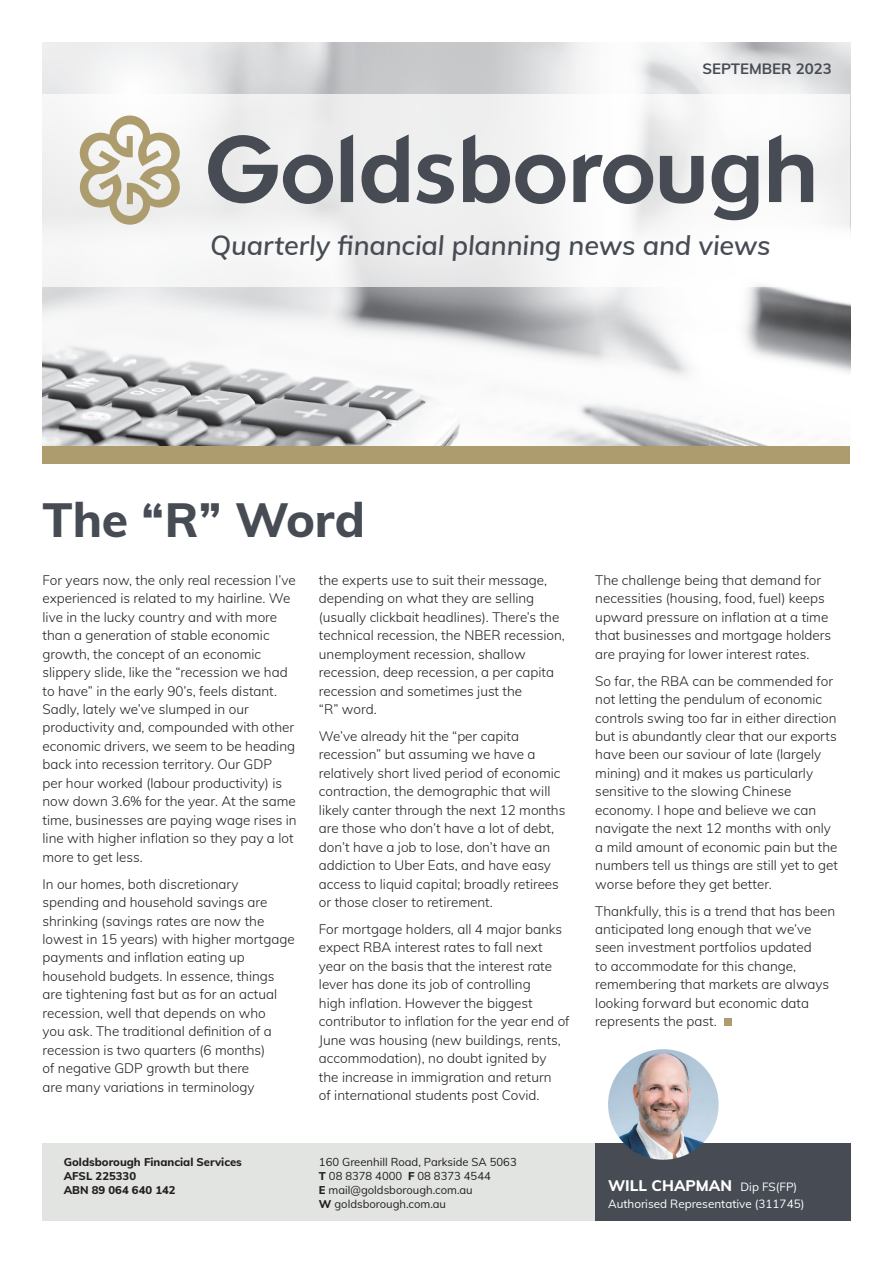
<style>
.page{position:relative;width:893px;height:1263px;background:#fff}
.page>*{position:absolute;margin:0;border:0;box-sizing:border-box;transform-origin:0 0}
.Heading_Style{font:800 48px "Muli";letter-spacing:-.005em;color:#464b54}
.Subhead_Style{font:italic 600 27px "Muli";letter-spacing:-.005em;color:#464b54}
.In-text_headling_Style{font:800 15.3px "Muli";color:#fff}
.In-text_headling_Style-2{font:700 15px "Muli";color:#464b54}
.Bodycopy_Style{font:300 13.5px/18.5px "Muli";color:#231f20}
.Bodycopy_Style-2{font:11.7px "Muli";color:#fff}
.Bodycopy_Style-3{font:11.25px/14px "Muli";color:#231f20}
.Bodycopy_Style-4{font:800 11.25px "Muli";color:#231f20}
.s1{font-weight:800}
.s2{font-weight:400;font-size:11.7px}
</style>
<div class="page">
<img style="left:43px;top:43px;width:807px;height:403px">
<svg style="left:43px;top:95px;width:807px;height:192px;fill:#f5f5f5"></svg>
<div style="left:43px;top:446px;width:807px;height:17px;background:#ad9d6e"></div>
<svg style="left:208px;top:135px;width:125px;height:69px"></svg>
<svg style="left:341px;top:134px;width:12px;height:68px"></svg>
<svg style="left:361px;top:134px;width:48px;height:69px;background:#97999e"></svg>
<svg style="left:416px;top:154px;width:38px;height:50px"></svg>
<svg style="left:463px;top:134px;width:102px;height:70px"></svg>
<svg style="left:573px;top:154px;width:80px;height:50px"></svg>
<svg style="left:660px;top:156px;width:44px;height:48px;background:#888b91"></svg>
<svg style="left:712px;top:155px;width:46px;height:65px"></svg>
<svg style="left:769px;top:135px;width:44px;height:67px"></svg>
<svg style="left:79px;top:116px;width:102px;height:109px"></svg>
<div style="left:43px;top:1143px;width:552px;height:77px;background:#e2e4e2"></div>
<div style="left:724px;top:1019px;width:7px;height:7px;background:#ad9d6e"></div>
<div style="left:595px;top:1143px;width:255px;height:77px;background:#464b54"></div>
<img style="left:608px;top:1049px;width:111px;height:111px;border-radius:55px">
<p class="In-text_headling_Style-2" style="left:702px;top:57px;width:131px">SEPTEMBER 2023</p>
<p class="Subhead_Style" style="left:210px;top:225px;width:562px">Quarterly financial planning news and views</p>
<p class="Heading_Style" style="left:43px;top:485px;width:324px">The “R” Word</p>
<p class="Bodycopy_Style" style="left:43px;top:570px;width:256px">For years now, the only real recession I’ve experienced is related to my hairline. We live in the lucky country and with more than a generation of stable economic growth, the concept of an economic slippery slide, like the “recession we had to have” in the early 90’s, feels distant.<br>Sadly, lately we’ve slumped in our productivity and, compounded with other economic drivers, we seem to be heading back into recession territory. Our GDP<br>per hour worked (labour productivity) is now down 3.6% for the year. At the same time, businesses are paying wage rises in line with higher inflation so they pay a lot more to get less.</p>
<p class="Bodycopy_Style" style="left:43px;top:874px;width:254px">In our homes, both discretionary spending and household savings are shrinking (savings rates are now the lowest in 15 years) with higher mortgage payments and inflation eating up household budgets. In essence, things are tightening fast but as for an actual recession, well that depends on who<br>you ask. The traditional definition of a recession is two quarters (6 months)<br>of negative GDP growth but there<br>are many variations in terminology</p>
<p class="Bodycopy_Style" style="left:319px;top:570px;width:247px">the experts use to suit their message, depending on what they are selling (usually clickbait headlines). There’s the technical recession, the NBER recession, unemployment recession, shallow recession, deep recession, a per capita recession and sometimes just the<br>“R” word.</p>
<p class="Bodycopy_Style" style="left:319px;top:726px;width:248px">We’ve already hit the “per capita recession” but assuming we have a relatively short lived period of economic contraction, the demographic that will likely canter through the next 12 months are those who don’t have a lot of debt, don’t have a job to lose, don’t have an addiction to Uber Eats, and have easy access to liquid capital; broadly retirees or those closer to retirement.</p>
<p class="Bodycopy_Style" style="left:319px;top:919px;width:252px">For mortgage holders, all 4 major banks expect RBA interest rates to fall next year on the basis that the interest rate lever has done its job of controlling<br>high inflation. However the biggest contributor to inflation for the year end of June was housing (new buildings, rents, accommodation), no doubt ignited by<br>the increase in immigration and return<br>of international students post Covid.</p>
<p class="Bodycopy_Style-4" style="left:64px;top:1153px;width:180px">Goldsborough Financial Services</p>
<p class="Bodycopy_Style-4" style="left:64px;top:1167px;width:74px">AFSL 225330</p>
<p class="Bodycopy_Style-4" style="left:64px;top:1181px;width:113px">ABN 89 064 640 142</p>
<p class="Bodycopy_Style-3" style="left:319px;top:1154px;width:199px">160 Greenhill Road, Parkside SA 5063<br><span class="s1">T</span> 08 8378 4000 <span class="s1">F</span> 08 8373 4544<br><span class="s1">E</span> mail@goldsborough.com.au<br><span class="s1">W</span> goldsborough.com.au</p>
<p class="Bodycopy_Style" style="left:595px;top:570px;width:237px">The challenge being that demand for necessities (housing, food, fuel) keeps upward pressure on inflation at a time that businesses and mortgage holders are praying for lower interest rates.</p>
<p class="Bodycopy_Style" style="left:595px;top:671px;width:244px">So far, the RBA can be commended for not letting the pendulum of economic controls swing too far in either direction but is abundantly clear that our exports have been our saviour of late (largely mining) and it makes us particularly sensitive to the slowing Chinese economy. I hope and believe we can navigate the next 12 months with only a mild amount of economic pain but the numbers tell us things are still yet to get worse before they get better.</p>
<p class="Bodycopy_Style" style="left:595px;top:901px;width:241px">Thankfully, this is a trend that has been anticipated long enough that we’ve seen investment portfolios updated<br>to accommodate for this change, remembering that markets are always looking forward but economic data represents the past.</p>
<p class="In-text_headling_Style" style="left:608px;top:1174px;width:191px">WILL CHAPMAN <span class="s2">Dip FS(FP)</span></p>
<p class="Bodycopy_Style-2" style="left:608px;top:1195px;width:198px">Authorised Representative (311745)</p>
</div>
